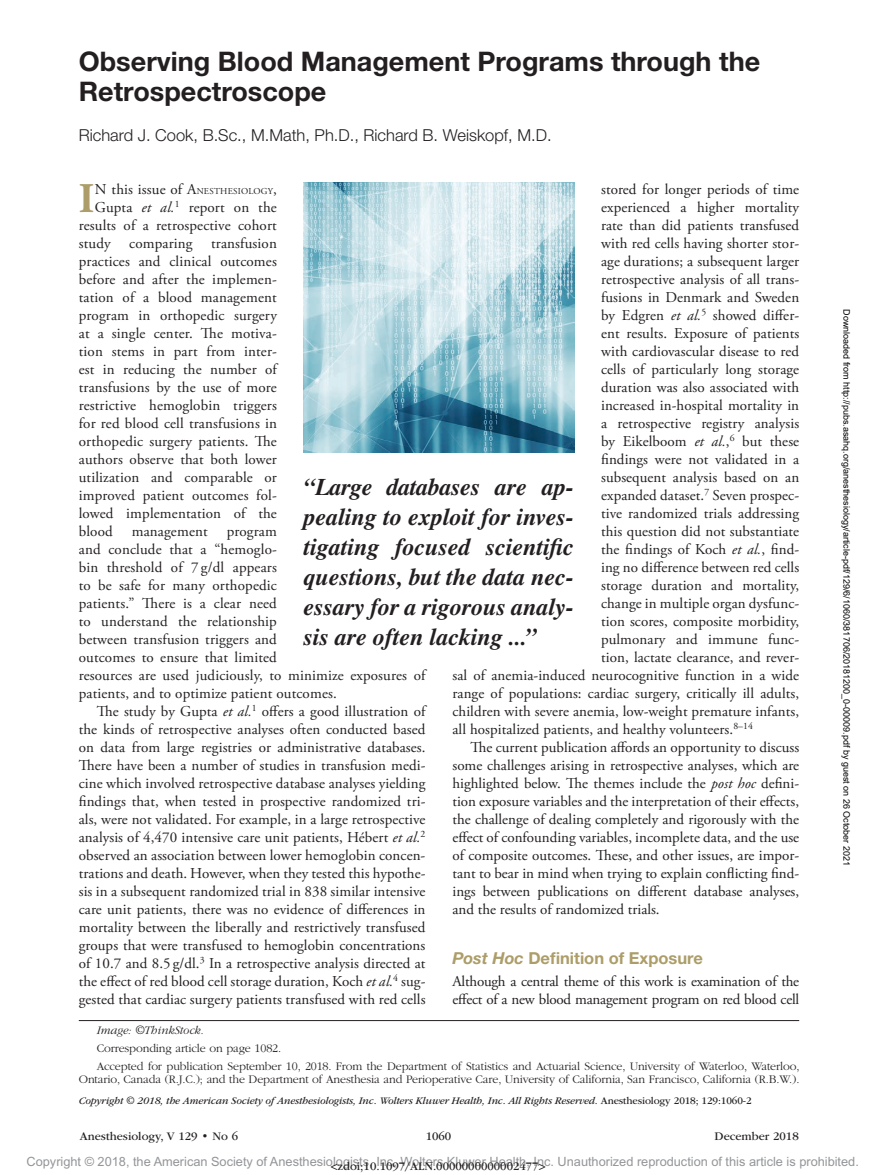
<style>
.page{position:relative;width:878px;height:1175px;background:#fff}
.page>*{position:absolute;margin:0;border:0;box-sizing:border-box;transform-origin:0 0}
.t1{font:700 42.15px "Adobe Garamond Pro";color:#ac9d69}
.t2{font:700 27px/30px "Helvetica Neue LT Std";color:#231f20}
.t3{font:italic 700 24px/30px "Times";color:#231f20;text-align:justify}
.t4{font:300 16.5px "Helvetica Neue LT Std";color:#231f20}
.t5{font:700 16.5px "Helvetica Neue LT Std";color:#ac9d69}
.t6{font:15px/18px "Adobe Garamond Pro";letter-spacing:.005em;color:#231f20}
.t7{font:15px/18px "Adobe Garamond Pro";letter-spacing:-.015em;color:#231f20}
.t8{font:12.75px "Arial MT Std";color:#939598}
.t9{font:300 12px/18px "ITC Garamond Std";letter-spacing:-.01em;color:#231f20}
.t10{font:12px "ITC Garamond Std";color:#231f20}
.t11{font:italic 300 12px "ITC Garamond Std";color:#231f20}
.t12{font:italic 10.5px "ITC Garamond Std";letter-spacing:-.01em;color:#231f20}
.t13{font:9px "Arial";color:#000}
.s1{font-size:9px}
.s2{font-style:italic}
.s3{font-style:normal}
</style>
<div class="page">
<img style="left:304px;top:182px;width:270px;height:270px">
<hr style="left:79px;top:1020px;width:720px;height:1px;background:#231f20">
<h2 class="t2" style="left:79px;top:45px;width:683px">Observing Blood Management Programs through the<br>Retrospectroscope</h2>
<p class="t4" style="left:79px;top:125px;width:474px">Richard J. Cook, B.Sc., M.Math, Ph.D., Richard B. Weiskopf, M.D.</p>
<h1 class="t1" style="left:79px;top:174px;width:17px">I</h1>
<p class="t6" style="left:95px;top:181px;width:183px">N this issue of A<span class="s1">NESTHESIOLOGY</span>,</p>
<p class="t6" style="left:601px;top:181px;width:200px">stored for longer periods of time</p>
<p class="t6" style="left:601px;top:199px;width:199px">experienced a higher mortality</p>
<p class="t6" style="left:601px;top:217px;width:200px">rate than did patients transfused</p>
<p class="t6" style="left:601px;top:235px;width:200px">with red cells having shorter stor-</p>
<p class="t6" style="left:601px;top:253px;width:200px">age durations; a subsequent larger</p>
<p class="t6" style="left:601px;top:271px;width:200px">retrospective analysis of all trans-</p>
<p class="t6" style="left:601px;top:289px;width:200px">fusions in Denmark and Sweden</p>
<p class="t6" style="left:601px;top:307px;width:199px">by Edgren <span class="s2">et al.</span><sup>5</sup> showed differ-</p>
<p class="t6" style="left:601px;top:325px;width:200px">ent results. Exposure of patients</p>
<p class="t6" style="left:601px;top:343px;width:200px">with cardiovascular disease to red</p>
<p class="t6" style="left:601px;top:361px;width:199px">cells of particularly long storage</p>
<p class="t6" style="left:601px;top:379px;width:199px">duration was also associated with</p>
<p class="t6" style="left:601px;top:397px;width:199px">increased in-hospital mortality in</p>
<p class="t6" style="left:601px;top:415px;width:200px">a retrospective registry analysis</p>
<p class="t6" style="left:601px;top:433px;width:200px">by Eikelboom <span class="s2">et al.</span>,<sup>6</sup> but these</p>
<p class="t6" style="left:601px;top:451px;width:199px">findings were not validated in a</p>
<p class="t6" style="left:601px;top:469px;width:200px">subsequent analysis based on an</p>
<p class="t6" style="left:601px;top:487px;width:200px">expanded dataset.<sup>7</sup> Seven prospec-</p>
<p class="t6" style="left:601px;top:505px;width:200px">tive randomized trials addressing</p>
<p class="t6" style="left:601px;top:523px;width:200px">this question did not substantiate</p>
<p class="t6" style="left:601px;top:541px;width:199px">the findings of Koch <span class="s2">et al.</span>, find-</p>
<p class="t6" style="left:601px;top:559px;width:200px">ing no difference between red cells</p>
<p class="t6" style="left:601px;top:577px;width:199px">storage duration and mortality,</p>
<p class="t6" style="left:601px;top:595px;width:200px">change in multiple organ dysfunc-</p>
<p class="t6" style="left:601px;top:613px;width:199px">tion scores, composite morbidity,</p>
<p class="t6" style="left:601px;top:631px;width:199px">pulmonary and immune func-</p>
<p class="t6" style="left:601px;top:649px;width:199px">tion, lactate clearance, and rever-</p>
<p class="t6" style="left:452px;top:667px;width:348px">sal of anemia-induced neurocognitive function in a wide</p>
<p class="t6" style="left:452px;top:685px;width:348px">range of populations: cardiac surgery, critically ill adults,</p>
<p class="t6" style="left:452px;top:703px;width:348px">children with severe anemia, low-weight premature infants,</p>
<p class="t6" style="left:452px;top:721px;width:302px">all hospitalized patients, and healthy volunteers.<sup>8–14</sup></p>
<p class="t6" style="left:470px;top:739px;width:330px">The current publication affords an opportunity to discuss</p>
<p class="t6" style="left:452px;top:757px;width:348px">some challenges arising in retrospective analyses, which are</p>
<p class="t6" style="left:452px;top:775px;width:348px">highlighted below. The themes include the <span class="s2">post hoc</span> defini-</p>
<p class="t6" style="left:452px;top:793px;width:348px">tion exposure variables and the interpretation of their effects,</p>
<p class="t6" style="left:452px;top:811px;width:348px">the challenge of dealing completely and rigorously with the</p>
<p class="t6" style="left:452px;top:829px;width:348px">effect of confounding variables, incomplete data, and the use</p>
<p class="t6" style="left:452px;top:847px;width:348px">of composite outcomes. These, and other issues, are impor-</p>
<p class="t6" style="left:452px;top:865px;width:348px">tant to bear in mind when trying to explain conflicting find-</p>
<p class="t6" style="left:452px;top:883px;width:348px">ings between publications on different database analyses,</p>
<p class="t6" style="left:452px;top:901px;width:209px">and the results of randomized trials.</p>
<p class="t5" style="left:452px;top:947px;width:252px"><span class="s2">Post Hoc</span> Definition of Exposure</p>
<p class="t7" style="left:452px;top:973px;width:348px">Although a central theme of this work is examination of the effect of a new blood management program on red blood cell</p>
<p class="t6" style="left:95px;top:199px;width:183px">Gupta <span class="s2">et al.</span><sup>1</sup> report on the</p>
<p class="t6" style="left:79px;top:217px;width:200px">results of a retrospective cohort</p>
<p class="t6" style="left:79px;top:235px;width:200px">study comparing transfusion</p>
<p class="t6" style="left:79px;top:253px;width:199px">practices and clinical outcomes</p>
<p class="t6" style="left:79px;top:271px;width:199px">before and after the implemen-</p>
<p class="t6" style="left:79px;top:289px;width:200px">tation of a blood management</p>
<p class="t6" style="left:79px;top:307px;width:200px">program in orthopedic surgery</p>
<p class="t6" style="left:79px;top:325px;width:199px">at a single center. The motiva-</p>
<p class="t6" style="left:79px;top:343px;width:200px">tion stems in part from inter-</p>
<p class="t6" style="left:79px;top:361px;width:200px">est in reducing the number of</p>
<p class="t6" style="left:79px;top:379px;width:200px">transfusions by the use of more</p>
<p class="t6" style="left:79px;top:397px;width:200px">restrictive hemoglobin triggers</p>
<p class="t6" style="left:79px;top:415px;width:200px">for red blood cell transfusions in</p>
<p class="t6" style="left:79px;top:433px;width:200px">orthopedic surgery patients. The</p>
<p class="t6" style="left:79px;top:451px;width:200px">authors observe that both lower</p>
<p class="t6" style="left:79px;top:469px;width:200px">utilization and comparable or</p>
<p class="t6" style="left:79px;top:487px;width:199px">improved patient outcomes fol-</p>
<p class="t6" style="left:79px;top:505px;width:200px">lowed implementation of the</p>
<p class="t6" style="left:79px;top:523px;width:36px">blood</p>
<p class="t6" style="left:132px;top:523px;width:78px">management</p>
<h3 class="t3" style="left:304px;top:472px;width:272px">“Large databases are ap&shy;pealing to exploit for inves&shy;tigating focused scientific questions, but the data nec&shy;essary for a rigorous analy&shy;sis are often lacking ...”</h3>
<p class="t6" style="left:79px;top:523px;width:348px;text-indent:148px">program<br>and conclude that a “hemoglo-<br>bin threshold of 7 g/dl appears<br>to be safe for many orthopedic<br>patients.” There is a clear need<br>to understand the relationship<br>between transfusion triggers and<br>outcomes to ensure that limited<br>resources are used judiciously, to minimize exposures of patients, and to optimize patient outcomes.</p>
<p class="t6" style="left:79px;top:703px;width:348px;text-align:justify;text-indent:18px">The study by Gupta <span class="s2">et al.</span><sup>1</sup> offers a good illustration of the kinds of retrospective analyses often conducted based on data from large registries or administrative databases.<br>There have been a number of studies in transfusion medi&shy;cine which involved retrospective database analyses yielding findings that, when tested in prospective randomized tri&shy;als, were not validated. For example, in a large retrospective analysis of 4,470 intensive care unit patients, Hébert <span class="s2">et al.</span><sup>2 </sup>observed an association between lower hemoglobin concen&shy;trations and death. However, when they tested this hypothe&shy;sis in a subsequent randomized trial in 838 similar intensive care unit patients, there was no evidence of differences in mortality between the liberally and restrictively transfused groups that were transfused to hemoglobin concentrations of 10.7 and 8.5 g/dl.<sup>3</sup> In a retrospective analysis directed at the effect of red blood cell storage duration, Koch <span class="s2">et al.</span><sup>4</sup> sug&shy;gested that cardiac surgery patients transfused with red cells</p>
<p class="t11" style="left:97px;top:1023px;width:108px">Image: ©ThinkStock.</p>
<p class="t9" style="left:97px;top:1039px;width:704px">Corresponding article on page 1082.<br>Accepted for publication September 10, 2018. From the Department of Statistics and Actuarial Science, University of Waterloo, Waterloo,</p>
<p class="t9" style="left:79px;top:1070px;width:722px">Ontario, Canada (R.J.C.); and the Department of Anesthesia and Perioperative Care, University of California, San Francisco, California (R.B.W.).</p>
<p class="t12" style="left:79px;top:1095px;width:674px">Copyright © 2018, the American Society of Anesthesiologists, Inc. Wolters Kluwer Health, Inc. All Rights Reserved. <span class="s3">Anesthesiology 2018; 129:1060-2</span></p>
<p class="t10" style="left:80px;top:1130px;width:160px">Anesthesiology, V 129 • No 6</p>
<p class="t10" style="left:426px;top:1130px;width:27px">1060</p>
<p class="t10" style="left:714px;top:1130px;width:86px">December 2018</p>
<p class="t13" style="left:850px;top:309px;width:558px;rotate:90deg">Downloaded from http://pubs.asahq.org/anesthesiology/article-pdf/129/6/1060/381706/20181200_0-00009.pdf by guest on 26 October 2021</p>
<p class="t8" style="left:27px;top:1154px;width:833px">Copyright © 2018, the American Society of Anesthesiologists, Inc. Wolters Kluwer Health, Inc. Unauthorized reproduction of this article is prohibited.</p>
<p class="t10" style="left:330px;top:1159px;width:216px">&lt;zdoi;10.1097/ALN.0000000000002477&gt;</p>
</div>
